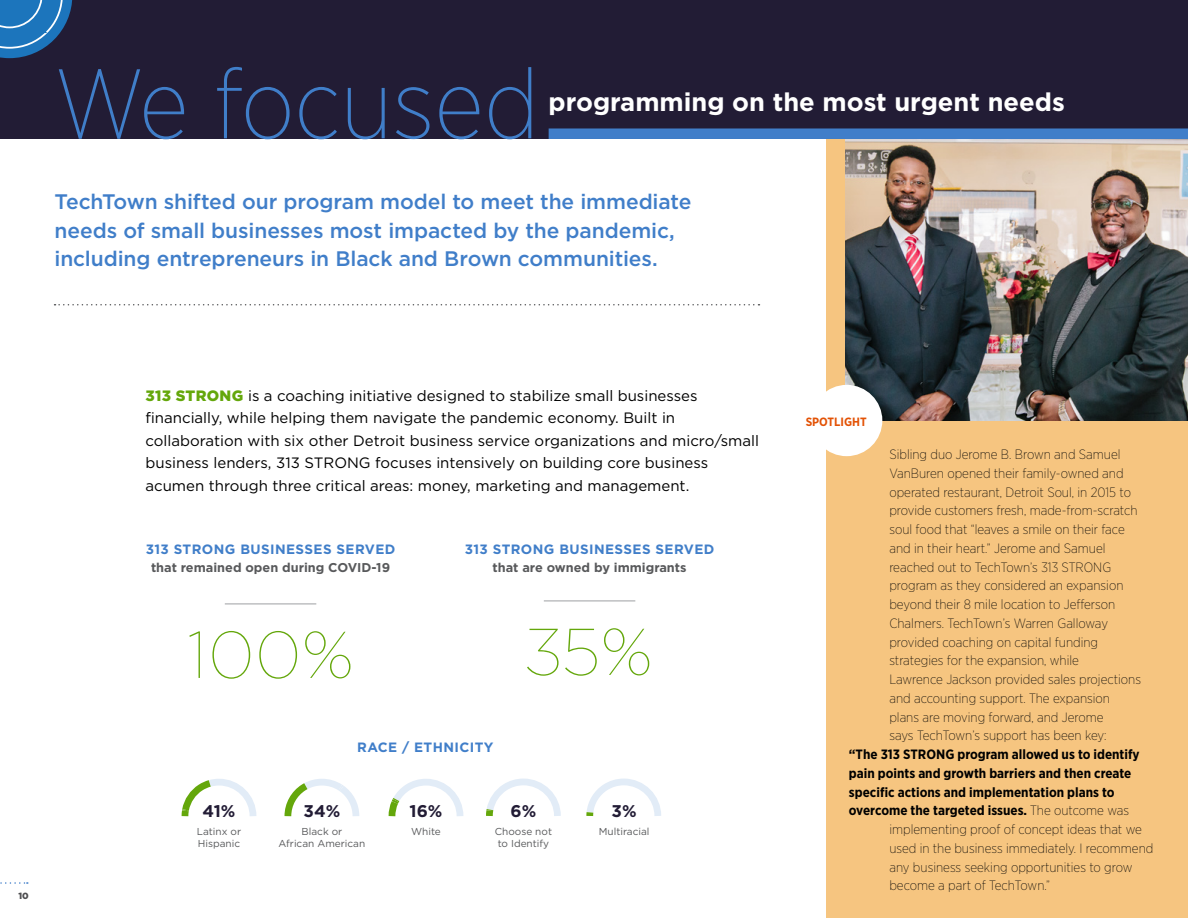
<style>
.page{position:relative;width:1188px;height:918px;background:#fff}
.page>*{position:absolute;margin:0;border:0;box-sizing:border-box;transform-origin:0 0}
.t1{font:200 98.7px "Gotham Narrow";color:#407ec9}
.t2{font:100 66px "Gotham";color:#64a70b}
.t3{font:700 25.5px "Gotham";color:#fff}
.t4{font:500 21px/28.5px "Gotham";letter-spacing:-.005em;color:#407ec9}
.t5{font:700 16.95px "Gotham";color:#221c35}
.t6{font:15px/22.5px "Gotham";color:#000}
.t7{font:200 13.5px/18.8px "Gotham Narrow";color:#000}
.t8{font:700 13.5px "Gotham Narrow";color:#000}
.t9{font:700 13.5px "Gotham";letter-spacing:.03em;color:#407ec9}
.t10{font:700 12.75px "Gotham";color:#58595b}
.t11{font:700 12px "Gotham Narrow";color:#e35205}
.t12{font:10.05px/11.7px "Gotham";color:#58595b}
.t13{font:900 9px "Gotham";color:#4d4d4f}
.s1{font-weight:900;color:#64a70b}
.s2{font-weight:200}
</style>
<div class="page">
<svg style="left:0;top:882px;width:28px;height:2px"></svg>
<div style="left:826px;top:131px;width:362px;height:787px;background:#f6c580"></div>
<img style="left:846px;top:139px;width:342px;height:281px">
<div style="left:0;top:0;width:1188px;height:139px;background:#221c35"></div>
<div style="left:549px;top:128px;width:639px;height:11px;background:#407ec9"></div>
<svg style="left:55px;top:304px;width:704px;height:1px"></svg>
<div style="left:811px;top:385px;width:71px;height:71px;background:#fff;border-radius:50%"></div>
<hr style="left:544px;top:601px;width:91px;height:1px;background:#9d9fa2">
<hr style="left:225px;top:604px;width:91px;height:1px;background:#9d9fa2">
<svg style="left:0;top:0;width:72px;height:58px"></svg>
<svg style="left:284px;top:779px;width:75px;height:38px"></svg>
<svg style="left:181px;top:779px;width:76px;height:38px"></svg>
<svg style="left:388px;top:779px;width:76px;height:38px"></svg>
<svg style="left:486px;top:778px;width:75px;height:38px"></svg>
<svg style="left:586px;top:778px;width:75px;height:38px"></svg>
<h1 class="t1" style="left:55px;top:44px;width:486px">We focused</h1>
<h3 class="t3" style="left:549px;top:85px;width:518px">programming on the most urgent needs</h3>
<h3 class="t4" style="left:55px;top:187px;width:638px">TechTown shifted our program model to meet the immediate needs of small businesses most impacted by the pandemic, including entrepreneurs in Black and Brown communities.</h3>
<p class="t13" style="left:18px;top:890px;width:12px">10</p>
<p class="t6" style="left:146px;top:384px;width:615px"><span class="s1">313 STRONG</span> is a coaching initiative designed to stabilize small businesses financially, while helping them navigate the pandemic economy. Built in collaboration with six other Detroit business service organizations and micro/small business lenders, 313 STRONG focuses intensively on building core business acumen through three critical areas: money, marketing and management.</p>
<p class="t9" style="left:146px;top:540px;width:251px">313 STRONG BUSINESSES SERVED</p>
<p class="t10" style="left:151px;top:559px;width:241px">that remained open during COVID-19</p>
<h2 class="t2" style="left:187px;top:614px;width:168px">100%</h2>
<p class="t9" style="left:465px;top:540px;width:251px">313 STRONG BUSINESSES SERVED</p>
<p class="t10" style="left:493px;top:559px;width:195px">that are owned by immigrants</p>
<h2 class="t2" style="left:526px;top:611px;width:128px">35%</h2>
<p class="t5" style="left:202px;top:800px;width:35px">41%</p>
<p class="t12" style="left:197px;top:825px;width:46px">Latinx or<br>Hispanic</p>
<p class="t9" style="left:357px;top:738px;width:138px">RACE / ETHNICITY</p>
<p class="t5" style="left:304px;top:800px;width:38px">34%</p>
<p class="t12" style="left:279px;top:825px;width:88px;text-align:center">Black or<br>African American</p>
<p class="t5" style="left:410px;top:800px;width:34px">16%</p>
<p class="t12" style="left:411px;top:825px;width:31px">White</p>
<p class="t5" style="left:511px;top:800px;width:27px">6%</p>
<p class="t12" style="left:495px;top:825px;width:59px">Choose not to Identify</p>
<p class="t5" style="left:612px;top:800px;width:27px">3%</p>
<p class="t12" style="left:599px;top:825px;width:52px">Multiracial</p>
<p class="t11" style="left:806px;top:414px;width:63px">SPOTLIGHT</p>
<p class="t7" style="left:889px;top:445px;width:253px">Sibling duo Jerome B. Brown and Samuel VanBuren opened their family-owned and operated restaurant, Detroit Soul, in 2015 to provide customers fresh, made-from-scratch soul food that “leaves a smile on their face and in their heart.” Jerome and Samuel reached out to TechTown’s 313 STRONG program as they considered an expansion beyond their 8 mile location to Jefferson Chalmers. TechTown’s Warren Galloway provided coaching on capital funding strategies for the expansion, while<br>Lawrence Jackson provided sales projections and accounting support. The expansion plans are moving forward, and Jerome<br>says TechTown’s support has been key:</p>
<p class="t8" style="left:849px;top:746px;width:292px">“The 313 STRONG program allowed us to identify</p>
<p class="t8" style="left:849px;top:764px;width:284px">pain points and growth barriers and then create</p>
<p class="t8" style="left:849px;top:783px;width:267px">specific actions and implementation plans to</p>
<p class="t8" style="left:849px;top:802px;width:282px">overcome the targeted issues. <span class="s2">The outcome was</span></p>
<p class="t7" style="left:889px;top:820px;width:254px">implementing proof of concept ideas that we</p>
<p class="t7" style="left:889px;top:838px;width:266px">used in the business immediately. I recommend</p>
<p class="t7" style="left:889px;top:857px;width:245px">any business seeking opportunities to grow</p>
<p class="t7" style="left:889px;top:876px;width:162px">become a part of TechTown.”</p>
</div>
